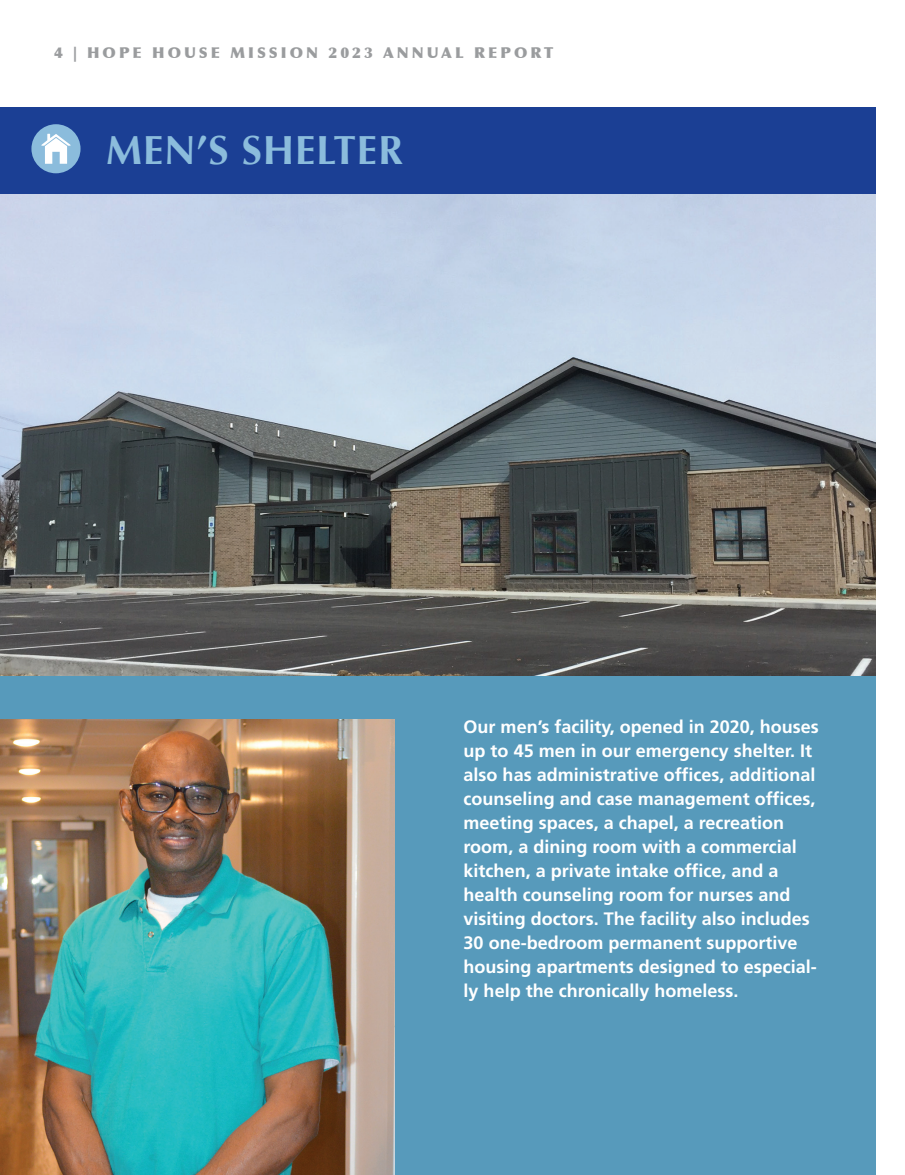
<style>
.page{position:relative;width:905px;height:1175px;background:#fff}
.page>*{position:absolute;margin:0;border:0;box-sizing:border-box;transform-origin:0 0}
.t1{font:700 40.5px "Optima";letter-spacing:.02em;color:#8bbcdc}
.t2{font:700 18px/24px "Frutiger LT Std";color:#fff}
.t3{font:900 15px "Optima";letter-spacing:.2em;color:#9a9c9e}
</style>
<div class="page">
<div style="left:0;top:518px;width:875px;height:656px;background:#579abb"></div>
<img style="left:0;top:194px;width:875px;height:481px">
<div style="left:0;top:107px;width:875px;height:87px;background:#1b3f94"></div>
<div style="left:31px;top:124px;width:50px;height:49px;background:#8bbcdc;border-radius:50%"></div>
<svg style="left:41px;top:134px;width:30px;height:30px"></svg>
<img style="left:0;top:720px;width:395px;height:454px">
<p class="t3" style="left:54px;top:44px;width:501px">4 | HOPE HOUSE MISSION 2023 ANNUAL REPORT</p>
<h1 class="t1" style="left:106px;top:126px;width:298px">MEN’S SHELTER</h1>
<p class="t2" style="left:463px;top:715px;width:357px">Our men’s facility, opened in 2020, houses up to 45 men in our emergency shelter. It also has administrative offices, additional counseling and case management offices, meeting spaces, a chapel, a recreation room, a dining room with a commercial kitchen, a private intake office, and a health counseling room for nurses and visiting doctors. The facility also includes 30 one-bedroom permanent supportive housing apartments designed to especial&shy;ly help the chronically homeless.</p>
</div>
